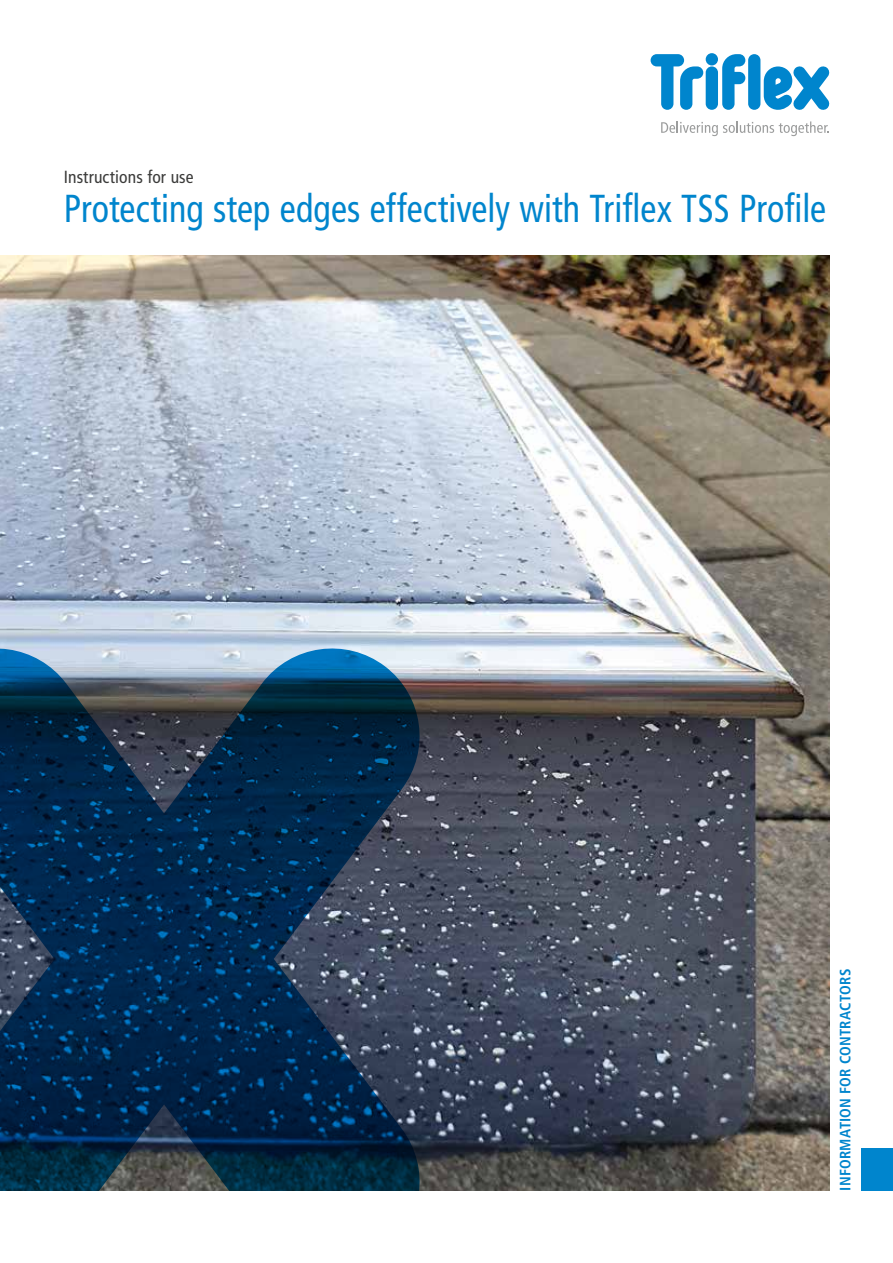
<style>
.page{position:relative;width:893px;height:1263px;background:#fff}
.page>*{position:absolute;margin:0;border:0;box-sizing:border-box;transform-origin:0 0}
.t1{font:condensed 39px "Frutiger LT Pro";letter-spacing:.005em;color:#0085cd;scale:.92 1}
.t2{font:condensed 17.55px "Frutiger LT Pro";letter-spacing:.005em;color:#3b3b3a}
.t3{font:700 condensed 15px "Frutiger LT Pro";letter-spacing:.015em;color:#0085cd}
</style>
<div class="page">
<svg style="left:651px;top:54px;width:52px;height:56px"></svg>
<div style="left:706px;top:66px;width:12px;height:44px;background:#0085cd;border-radius:6px"></div>
<div style="left:706px;top:53px;width:12px;height:12px;background:#0085cd;border-radius:50%"></div>
<svg style="left:722px;top:54px;width:23px;height:56px"></svg>
<svg style="left:764px;top:66px;width:65px;height:44px"></svg>
<div style="left:748px;top:54px;width:12px;height:56px;background:#0085cd;border-radius:6px"></div>
<svg style="left:661px;top:121px;width:168px;height:15px"></svg>
<img style="left:0;top:255px;width:829px;height:936px">
<svg style="left:0;top:648px;width:420px;height:543px;background:#183856"></svg>
<div style="left:861px;top:1148px;width:32px;height:43px;background:#0085cd"></div>
<p class="t2" style="left:64px;top:167px;width:131px">Instructions for use</p>
<p class="t1" style="left:64px;top:186px;width:830px">Protecting step edges effectively with Triflex TSS Profile</p>
<p class="t3" style="left:836px;top:1191px;width:224px;rotate:-90deg">INFORMATION FOR CONTRACTORS</p>
</div>
